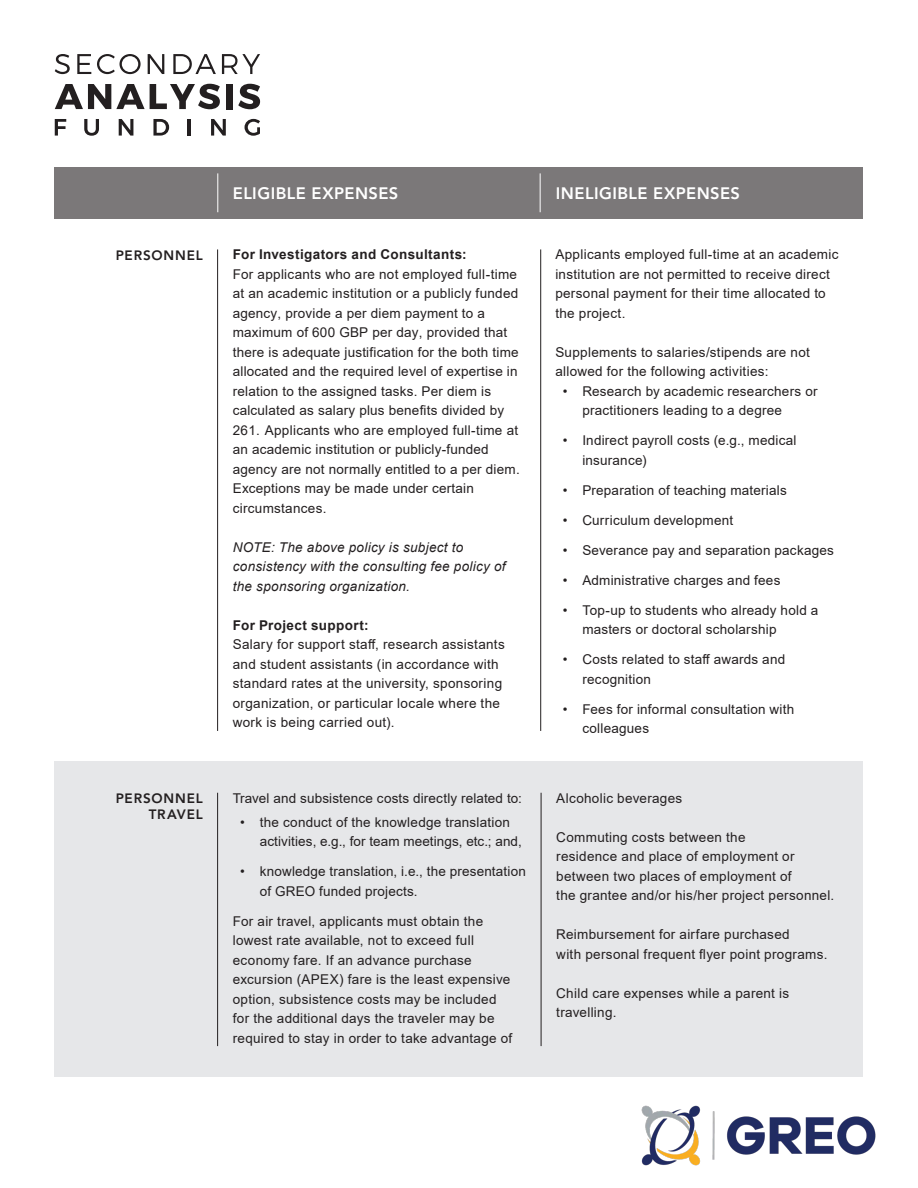
<style>
.page{position:relative;width:918px;height:1188px;background:#fff}
.page>*{position:absolute;margin:0;border:0;box-sizing:border-box;transform-origin:0 0}
.t1{font:800 16.5px "Avenir LT Std";letter-spacing:.025em;color:#fff}
.t2{font:13.5px/19.5px "Arial";letter-spacing:.02em;color:#231f20}
.t3{font:italic 13.5px/19.5px "Arial";letter-spacing:.025em;color:#231f20}
.t4{font:700 13.5px "Arial";letter-spacing:.03em;color:#231f20}
.t5{font:800 13.5px/16.2px "Avenir LT Std";letter-spacing:.06em;color:#231f20;text-align:right}
</style>
<div class="page">
<div style="left:55px;top:762px;width:808px;height:315px;background:#e6e7e9"></div>
<div style="left:55px;top:167px;width:808px;height:52px;background:#7b7879"></div>
<hr style="left:217px;top:249px;width:1px;height:482px;background:#231f20">
<hr style="left:217px;top:793px;width:1px;height:253px;background:#231f20">
<hr style="left:541px;top:793px;width:1px;height:253px;background:#231f20">
<hr style="left:540px;top:249px;width:1px;height:482px;background:#231f20">
<hr style="left:217px;top:173px;width:1px;height:39px;background:#fff">
<hr style="left:540px;top:173px;width:1px;height:39px;background:#fff">
<svg style="left:55px;top:54px;width:15px;height:20px"></svg>
<svg style="left:77px;top:54px;width:14px;height:20px"></svg>
<svg style="left:97px;top:54px;width:44px;height:20px"></svg>
<svg style="left:148px;top:54px;width:16px;height:20px"></svg>
<svg style="left:173px;top:54px;width:43px;height:20px"></svg>
<svg style="left:222px;top:54px;width:38px;height:20px"></svg>
<svg style="left:55px;top:84px;width:165px;height:25px"></svg>
<div style="left:226px;top:84px;width:7px;height:25px;background:#231f20"></div>
<svg style="left:238px;top:84px;width:22px;height:25px"></svg>
<svg style="left:55px;top:119px;width:11px;height:17px"></svg>
<svg style="left:84px;top:119px;width:15px;height:17px"></svg>
<svg style="left:119px;top:119px;width:14px;height:17px"></svg>
<svg style="left:153px;top:119px;width:16px;height:17px"></svg>
<hr style="left:188px;top:119px;width:3px;height:17px;background:#231f20">
<svg style="left:211px;top:119px;width:15px;height:17px"></svg>
<svg style="left:245px;top:119px;width:15px;height:17px"></svg>
<img style="left:641px;top:1106px;width:235px;height:59px">
<p class="t5" style="left:116px;top:247px;width:89px">PERSONNEL</p>
<p class="t5" style="left:116px;top:790px;width:89px">PERSONNEL<br>TRAVEL</p>
<p class="t1" style="left:233px;top:184px;width:167px">ELIGIBLE EXPENSES</p>
<p class="t4" style="left:233px;top:245px;width:235px">For Investigators and Consultants:</p>
<p class="t2" style="left:233px;top:264px;width:288px">For applicants who are not employed full-time at an academic institution or a publicly funded agency, provide a per diem payment to a maximum of 600 GBP per day, provided that there is adequate justification for the both time allocated and the required level of expertise in relation to the assigned tasks. Per diem is calculated as salary plus benefits divided by 261. Applicants who are employed full-time at an academic institution or publicly-funded agency are not normally entitled to a per diem.<br>Exceptions may be made under certain circumstances.</p>
<p class="t3" style="left:233px;top:537px;width:274px">NOTE: The above policy is subject to consistency with the consulting fee policy of the sponsoring organization.</p>
<p class="t4" style="left:233px;top:615px;width:137px">For Project support:</p>
<p class="t2" style="left:233px;top:635px;width:273px">Salary for support staff, research assistants and student assistants (in accordance with standard rates at the university, sponsoring organization, or particular locale where the work is being carried out).</p>
<p class="t2" style="left:233px;top:788px;width:291px">Travel and subsistence costs directly related to:</p>
<p class="t2" style="left:260px;top:812px;width:264px;text-indent:-19px">• the conduct of the knowledge translation activities, e.g., for team meetings, etc.; and,</p>
<p class="t2" style="left:260px;top:861px;width:268px;text-indent:-20px">• knowledge translation, i.e., the presentation of GREO funded projects.</p>
<p class="t2" style="left:233px;top:911px;width:281px">For air travel, applicants must obtain the lowest rate available, not to exceed full economy fare. If an advance purchase excursion (APEX) fare is the least expensive option, subsistence costs may be included for the additional days the traveler may be required to stay in order to take advantage of</p>
<p class="t1" style="left:556px;top:184px;width:186px">INELIGIBLE EXPENSES</p>
<p class="t2" style="left:555px;top:245px;width:285px">Applicants employed full-time at an academic institution are not permitted to receive direct personal payment for their time allocated to the project.</p>
<p class="t2" style="left:555px;top:342px;width:256px">Supplements to salaries/stipends are not allowed for the following activities:</p>
<p class="t2" style="left:582px;top:381px;width:237px;text-indent:-19px">• Research by academic researchers or practitioners leading to a degree</p>
<p class="t2" style="left:582px;top:431px;width:216px;text-indent:-19px">• Indirect payroll costs (e.g., medical insurance)</p>
<p class="t2" style="left:563px;top:480px;width:226px">• Preparation of teaching materials</p>
<p class="t2" style="left:563px;top:510px;width:172px">• Curriculum development</p>
<p class="t2" style="left:563px;top:540px;width:273px">• Severance pay and separation packages</p>
<p class="t2" style="left:563px;top:570px;width:219px">• Administrative charges and fees</p>
<p class="t2" style="left:582px;top:600px;width:238px;text-indent:-19px">• Top-up to students who already hold a masters or doctoral scholarship</p>
<p class="t2" style="left:582px;top:650px;width:204px;text-indent:-19px">• Costs related to staff awards and recognition</p>
<p class="t2" style="left:582px;top:699px;width:214px;text-indent:-19px">• Fees for informal consultation with colleagues</p>
<p class="t2" style="left:556px;top:788px;width:128px">Alcoholic beverages</p>
<p class="t2" style="left:556px;top:827px;width:280px">Commuting costs between the<br>residence and place of employment or between two places of employment of<br>the grantee and/or his/her project personnel.</p>
<p class="t2" style="left:556px;top:924px;width:273px">Reimbursement for airfare purchased<br>with personal frequent flyer point programs.</p>
<p class="t2" style="left:556px;top:983px;width:235px">Child care expenses while a parent is travelling.</p>
</div>
